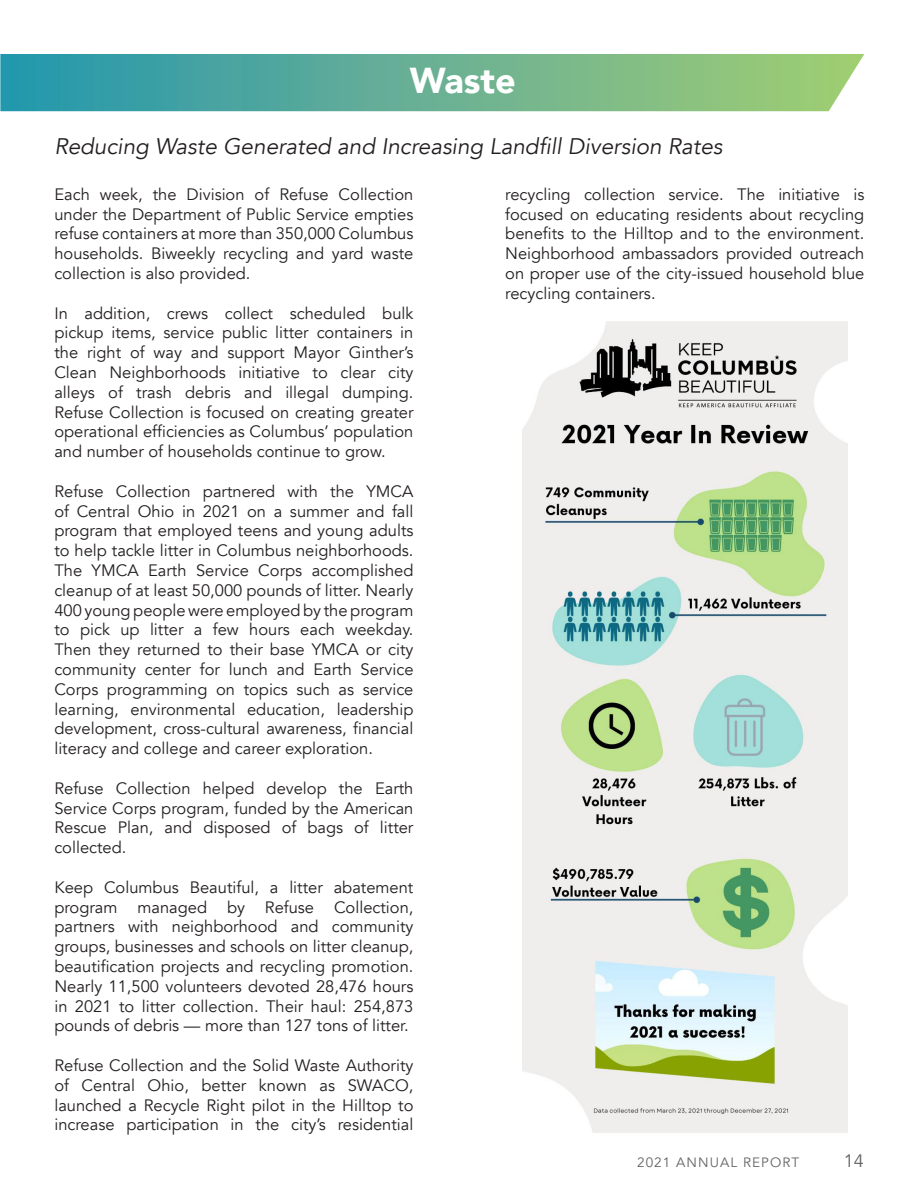
<style>
.page{position:relative;width:918px;height:1188px;background:#fff}
.page>*{position:absolute;margin:0;border:0;box-sizing:border-box;transform-origin:0 0}
.t1{font:900 36px "Avenir";color:#fff}
.t2{font:italic 22.5px "Avenir";color:#231f20}
.t3{font:18px "Avenir";color:#636366}
.t4{font:16.5px/19.8px "Avenir";color:#231f20;text-align:justify}
.t5{font:13.5px "Avenir";letter-spacing:.08em;color:#636366}
</style>
<div class="page">
<svg style="left:0;top:54px;width:864px;height:57px;background:#67b294"></svg>
<img style="left:523px;top:321px;width:325px;height:812px">
<p class="t1" style="left:410px;top:50px;width:107px">Waste</p>
<p class="t2" style="left:54px;top:133px;width:670px">Reducing Waste Generated and Increasing Landfill Diversion Rates</p>
<p class="t4" style="left:54px;top:185px;width:361px">Each week, the Division of Refuse Collection under the Department of Public Service empties refuse containers at more than 350,000 Columbus households. Biweekly recycling and yard waste collection is also provided.</p>
<p class="t4" style="left:54px;top:303px;width:361px">In addition, crews collect scheduled bulk pickup items, service public litter containers in the right of way and support Mayor Ginther’s Clean Neighborhoods initiative to clear city alleys of trash debris and illegal dumping.<br>Refuse Collection is focused on creating greater operational efficiencies as Columbus’ population and number of households continue to grow.</p>
<p class="t4" style="left:54px;top:482px;width:361px">Refuse Collection partnered with the YMCA of Central Ohio in 2021 on a summer and fall program that employed teens and young adults to help tackle litter in Columbus neighborhoods.<br>The YMCA Earth Service Corps accomplished cleanup of at least 50,000 pounds of litter. Nearly 400 young people were employed by the program to pick up litter a few hours each weekday.<br>Then they returned to their base YMCA or city community center for lunch and Earth Service Corps programming on topics such as service learning, environmental education, leadership development, cross-cultural awareness, financial literacy and college and career exploration.</p>
<p class="t4" style="left:54px;top:779px;width:361px">Refuse Collection helped develop the Earth Service Corps program, funded by the American Rescue Plan, and disposed of bags of litter collected.</p>
<p class="t4" style="left:54px;top:878px;width:361px">Keep Columbus Beautiful, a litter abatement program managed by Refuse Collection, partners with neighborhood and community groups, businesses and schools on litter cleanup, beautification projects and recycling promotion.<br>Nearly 11,500 volunteers devoted 28,476 hours in 2021 to litter collection. Their haul: 254,873 pounds of debris — more than 127 tons of litter.</p>
<p class="t4" style="left:54px;top:1056px;width:361px">Refuse Collection and the Solid Waste Authority of Central Ohio, better known as SWACO, launched a Recycle Right pilot in the Hilltop to increase participation in the city’s residential</p>
<p class="t4" style="left:505px;top:185px;width:361px">recycling collection service. The initiative is focused on educating residents about recycling benefits to the Hilltop and to the environment.<br>Neighborhood ambassadors provided outreach on proper use of the city-issued household blue recycling containers.</p>
<p class="t5" style="left:637px;top:1154px;width:164px">2021 ANNUAL REPORT</p>
<p class="t3" style="left:844px;top:1150px;width:22px">14</p>
</div>
